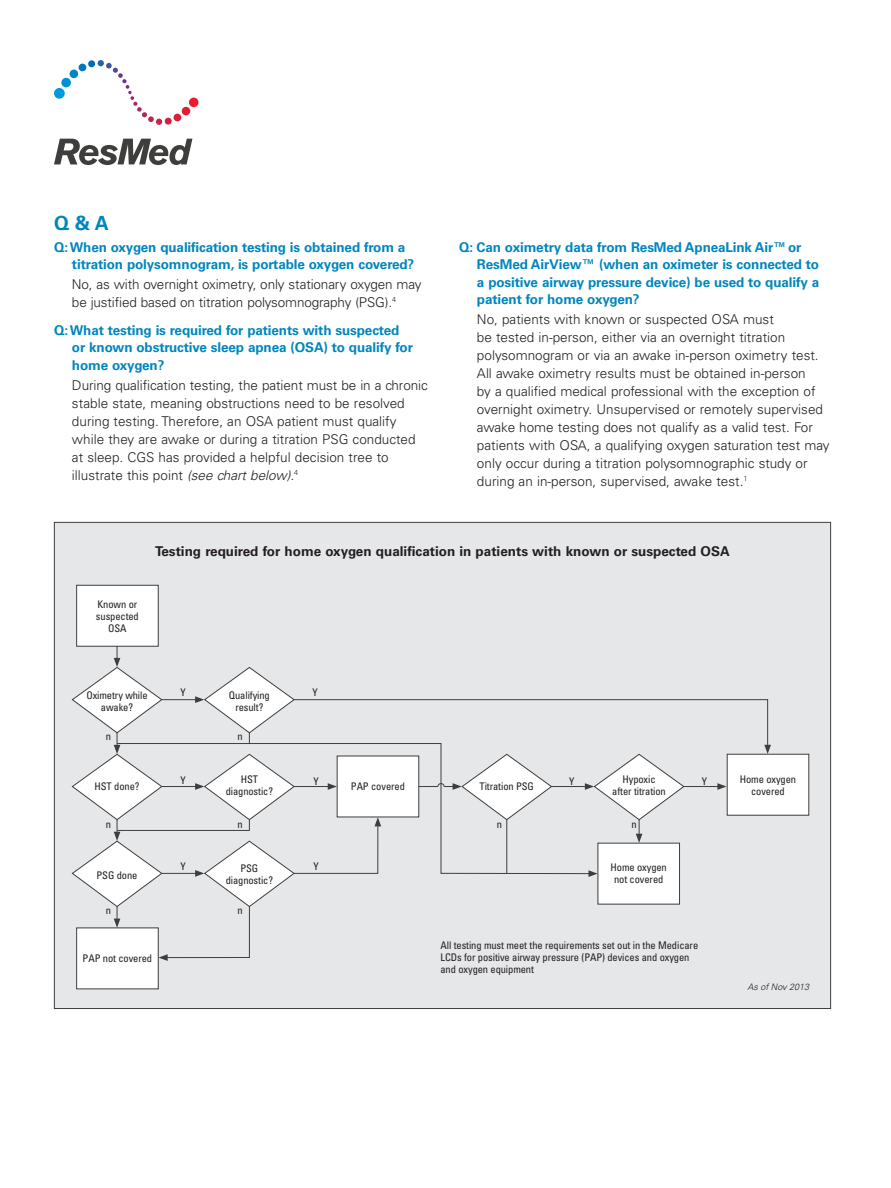
<style>
.page{position:relative;width:891px;height:1188px;background:#fff}
.page>*{position:absolute;margin:0;border:0;box-sizing:border-box;transform-origin:0 0}
.t1{font:700 19.5px "Univers LT Std";color:#0086be}
.t2{font:300 13.5px/18px "Univers LT Std";color:#231f20}
.t3{font:700 13.5px/17.2px "Univers LT Std";letter-spacing:-.01em;color:#0086be}
.t4{font:700 13.5px "Univers LT Std";color:#231f20}
.t5{font:condensed 10.5px/12px "Univers LT Std";letter-spacing:-.01em;color:#231f20;text-align:center}
.t6{font:italic 300 9px "Univers LT Std";letter-spacing:-.01em;color:#231f20}
.s1{font-style:italic}
</style>
<div class="page">
<div style="left:189px;top:97px;width:10px;height:10px;background:#ee1b2d;border-radius:50%"></div>
<div style="left:182px;top:107px;width:8px;height:9px;background:#e41d35;border-radius:50%"></div>
<div style="left:173px;top:114px;width:8px;height:7px;background:#da1f3d;border-radius:50%"></div>
<div style="left:165px;top:118px;width:7px;height:7px;background:#d12043;border-radius:50%"></div>
<div style="left:54px;top:88px;width:11px;height:11px;background:#009bde;border-radius:50%"></div>
<div style="left:61px;top:78px;width:10px;height:10px;background:#008fd5;border-radius:50%"></div>
<div style="left:69px;top:69px;width:9px;height:9px;background:#0084ca;border-radius:50%"></div>
<div style="left:78px;top:63px;width:8px;height:8px;background:#0078c0;border-radius:50%"></div>
<div style="left:88px;top:60px;width:7px;height:7px;background:#006db7;border-radius:50%"></div>
<svg style="left:98px;top:60px;width:64px;height:65px"></svg>
<svg style="left:54px;top:139px;width:138px;height:26px"></svg>
<div style="left:54px;top:522px;width:777px;height:487px;background:#e6e7e9;border:1px solid #3e3e3f"></div>
<div style="left:77px;top:585px;width:81px;height:61px;background:#fff"></div>
<div style="left:76px;top:585px;width:83px;height:62px;border:1px solid #3e3e3f"></div>
<div style="left:77px;top:928px;width:81px;height:61px;background:#fff"></div>
<div style="left:76px;top:928px;width:83px;height:61px;border:1px solid #3e3e3f"></div>
<div style="left:727px;top:754px;width:82px;height:61px;background:#fff"></div>
<div style="left:727px;top:754px;width:82px;height:61px;border:1px solid #3e3e3f"></div>
<svg style="left:72px;top:646px;width:699px;height:315px"></svg>
<h1 class="t1" style="left:54px;top:212px;width:56px">Q &amp; A</h1>
<p class="t3" style="left:72px;top:239px;width:344px;text-indent:-18px">Q: When oxygen qualification testing is obtained from a titration polysomnogram, is portable oxygen covered?</p>
<p class="t2" style="left:72px;top:275px;width:351px">No, as with overnight oximetry, only stationary oxygen may be justified based on titration polysomnography (PSG).<sup>4</sup></p>
<p class="t3" style="left:72px;top:322px;width:342px;text-indent:-18px">Q: What testing is required for patients with suspected or known obstructive sleep apnea (OSA) to qualify for home oxygen?</p>
<p class="t2" style="left:72px;top:376px;width:357px">During qualification testing, the patient must be in a chronic stable state, meaning obstructions need to be resolved during testing. Therefore, an OSA patient must qualify while they are awake or during a titration PSG conducted at sleep. CGS has provided a helpful decision tree to illustrate this point <span class="s1">(see chart below)</span>.<sup>4</sup></p>
<p class="t3" style="left:477px;top:239px;width:344px;text-indent:-18px">Q: Can oximetry data from ResMed ApneaLink Air™ or ResMed AirView™ (when an oximeter is connected to a positive airway pressure device) be used to qualify a patient for home oxygen?</p>
<p class="t2" style="left:477px;top:310px;width:354px">No, patients with known or suspected OSA must<br>be tested in-person, either via an overnight titration polysomnogram or via an awake in-person oximetry test.<br>All awake oximetry results must be obtained in-person<br>by a qualified medical professional with the exception of overnight oximetry. Unsupervised or remotely supervised awake home testing does not qualify as a valid test. For patients with OSA, a qualifying oxygen saturation test may only occur during a titration polysomnographic study or during an in-person, supervised, awake test.<sup>1</sup></p>
<p class="t5" style="left:96px;top:598px;width:44px">Known or suspected<br>OSA</p>
<p class="t4" style="left:155px;top:543px;width:576px">Testing required for home oxygen qualification in patients with known or suspected OSA</p>
<p class="t5" style="left:86px;top:689px;width:63px">Oximetry while awake?</p>
<p class="t5" style="left:181px;top:687px;width:7px">Y</p>
<p class="t5" style="left:229px;top:689px;width:43px">Qualifying result?</p>
<p class="t5" style="left:106px;top:730px;width:7px">n</p>
<p class="t5" style="left:237px;top:730px;width:7px">n</p>
<p class="t5" style="left:313px;top:687px;width:7px">Y</p>
<p class="t5" style="left:226px;top:773px;width:49px">HST diagnostic?</p>
<p class="t5" style="left:612px;top:773px;width:55px">Hypoxic after titration</p>
<p class="t5" style="left:181px;top:774px;width:7px">Y</p>
<p class="t5" style="left:313px;top:775px;width:7px">Y</p>
<p class="t5" style="left:569px;top:775px;width:7px">Y</p>
<p class="t5" style="left:702px;top:775px;width:7px">Y</p>
<p class="t5" style="left:95px;top:780px;width:46px">HST done?</p>
<p class="t5" style="left:480px;top:780px;width:56px">Titration PSG</p>
<p class="t5" style="left:351px;top:780px;width:56px">PAP covered</p>
<p class="t5" style="left:106px;top:818px;width:7px">n</p>
<p class="t5" style="left:237px;top:818px;width:7px">n</p>
<p class="t5" style="left:497px;top:818px;width:7px">n</p>
<p class="t5" style="left:631px;top:818px;width:7px">n</p>
<p class="t5" style="left:97px;top:869px;width:42px">PSG done</p>
<p class="t5" style="left:181px;top:861px;width:7px">Y</p>
<p class="t5" style="left:313px;top:861px;width:7px">Y</p>
<p class="t5" style="left:226px;top:862px;width:49px">PSG diagnostic?</p>
<p class="t5" style="left:106px;top:905px;width:7px">n</p>
<p class="t5" style="left:237px;top:905px;width:7px">n</p>
<p class="t5" style="left:83px;top:952px;width:71px">PAP not covered</p>
<p class="t5" style="left:611px;top:862px;width:58px">Home oxygen not covered</p>
<p class="t5" style="left:441px;top:939px;width:259px;text-align:left">All testing must meet the requirements set out in the Medicare<br>LCDs for positive airway pressure (PAP) devices and oxygen and oxygen equipment</p>
<p class="t5" style="left:740px;top:773px;width:58px">Home oxygen covered</p>
<p class="t6" style="left:747px;top:982px;width:63px">As of Nov 2013</p>
</div>
